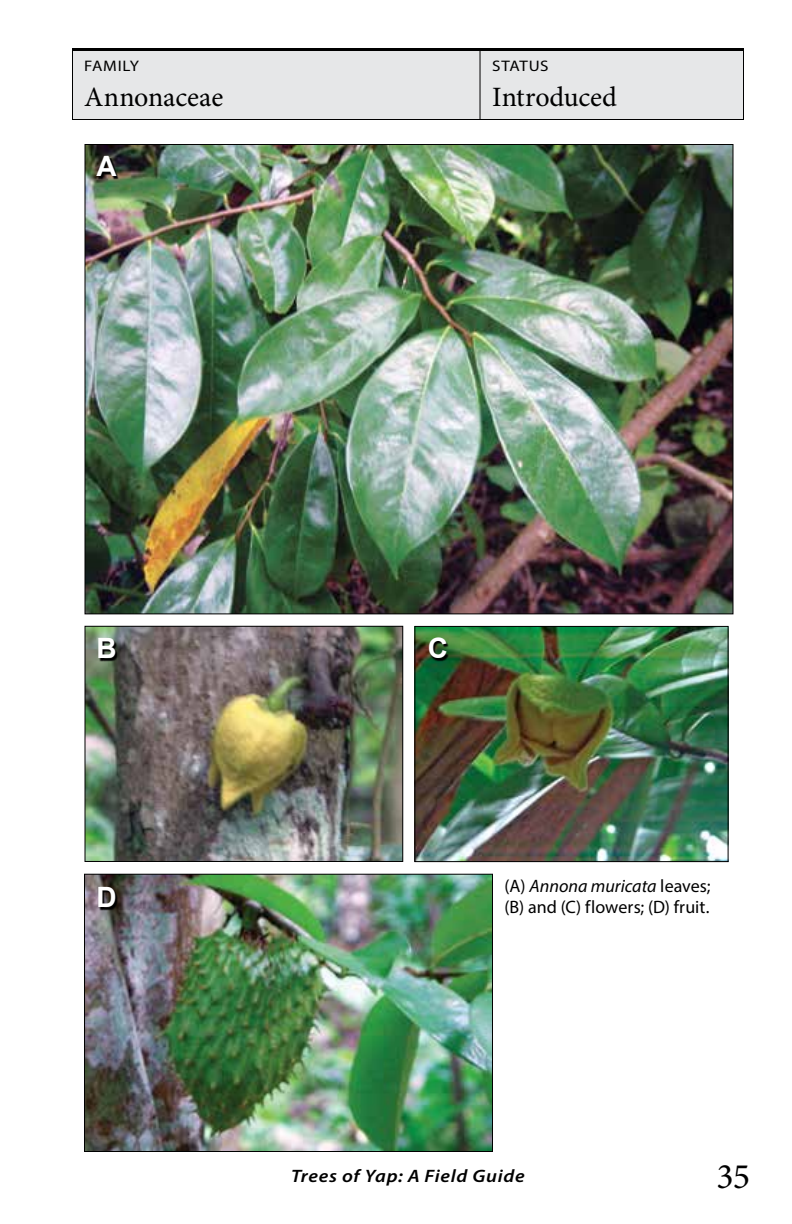
<style>
.page{position:relative;width:792px;height:1224px;background:#fff}
.page>*{position:absolute;margin:0;border:0;box-sizing:border-box;transform-origin:0 0}
.t1{font:36px "Minion Pro";color:#000}
.family{font:28px "Minion Pro";letter-spacing:-.005em;color:#000}
.t2{font:700 28px "Arial";color:#fff}
.t3{font:18px/21px "Myriad Pro";letter-spacing:.005em;color:#000}
.t4{font:italic 600 18px "Myriad Pro";letter-spacing:.04em;color:#000;scale:1.11 1}
.t5{font:15.4px "Myriad Pro";letter-spacing:.035em;color:#000;scale:1.11 1}
.s1{font-style:italic}
</style>
<div class="page">
<div style="left:72px;top:48px;width:672px;height:72px;background:#e6e7e8"></div>
<div style="left:72px;top:48px;width:672px;height:72px;border:1px solid #000"></div>
<hr style="left:72px;top:48px;width:672px;height:3px;background:#000">
<hr style="left:480px;top:48px;width:1px;height:72px;background:#000">
<img style="left:86px;top:146px;width:646px;height:466px">
<img style="left:86px;top:628px;width:315px;height:232px">
<div style="left:84px;top:626px;width:319px;height:236px;border:1px solid #000"></div>
<img style="left:416px;top:628px;width:311px;height:232px">
<div style="left:414px;top:626px;width:315px;height:236px;border:1px solid #000"></div>
<img style="left:86px;top:876px;width:405px;height:274px">
<div style="left:84px;top:874px;width:409px;height:278px;border:1px solid #000"></div>
<svg style="left:99px;top:640px;width:20px;height:21px"></svg>
<svg style="left:98px;top:158px;width:22px;height:21px"></svg>
<svg style="left:430px;top:640px;width:20px;height:21px"></svg>
<svg style="left:99px;top:889px;width:20px;height:21px"></svg>
<p class="t5" style="left:84px;top:56px;width:51px">FAMILY</p>
<p class="t5" style="left:492px;top:56px;width:52px">STATUS</p>
<p class="family" style="left:84px;top:78px;width:141px">Annonaceae</p>
<p class="family" style="left:492px;top:78px;width:126px">Introduced</p>
<p class="t2" style="left:97px;top:148px;width:22px">A</p>
<p class="t2" style="left:96px;top:630px;width:22px">B</p>
<p class="t2" style="left:96px;top:879px;width:22px">D</p>
<p class="t2" style="left:428px;top:630px;width:22px">C</p>
<p class="t3" style="left:505px;top:875px;width:207px">(A) <span class="s1">Annona muricata</span> leaves; (B) and (C) flowers; (D) fruit.</p>
<p class="t4" style="left:291px;top:1165px;width:212px">Trees of Yap: A Field Guide</p>
<h1 class="t1" style="left:716px;top:1152px;width:35px">35</h1>
</div>
